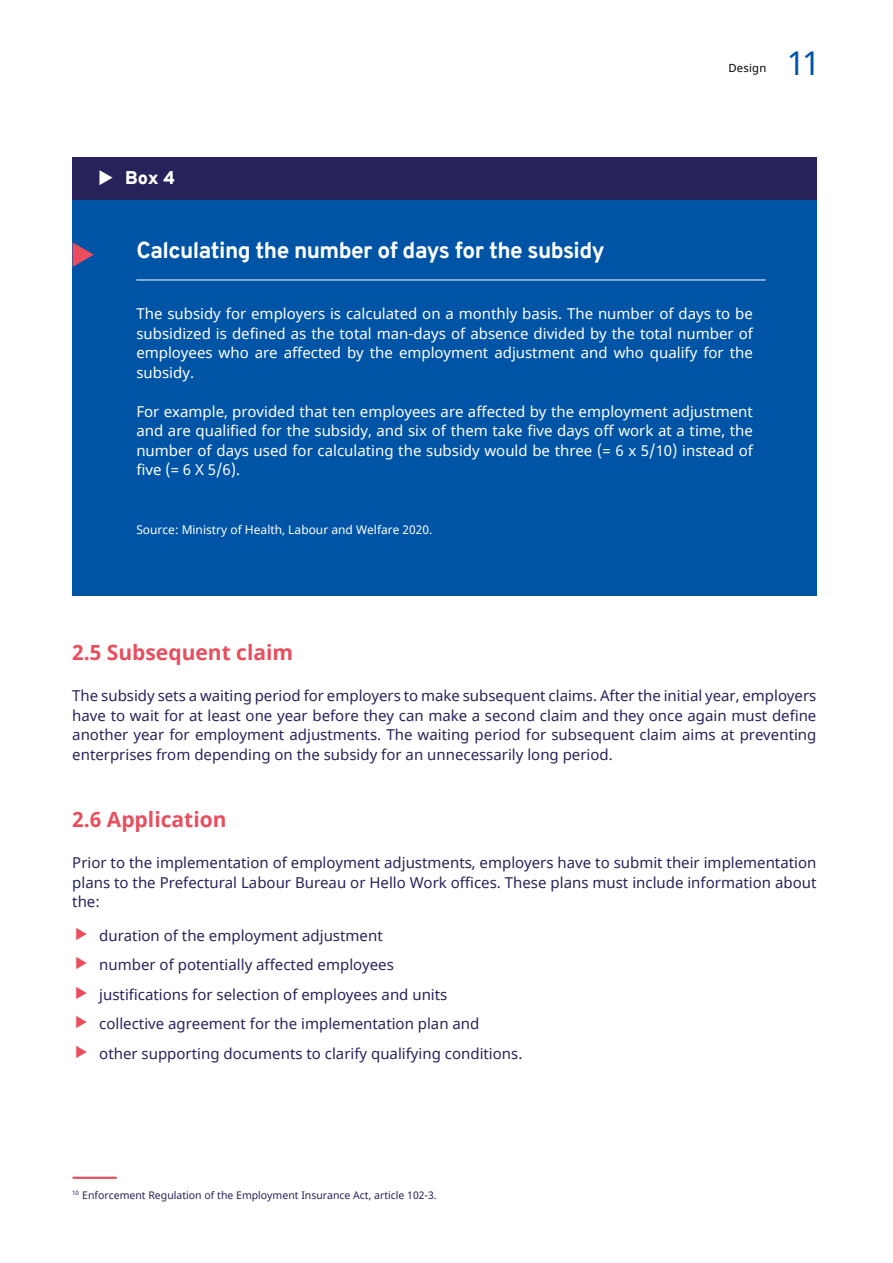
<style>
.page{position:relative;width:893px;height:1263px;background:#fff}
.page>*{position:absolute;margin:0;border:0;box-sizing:border-box;transform-origin:0 0}
.t1{font:33px "Noto Sans";color:#0054a6}
.t2{font:800 22.5px "Overpass";letter-spacing:-.025em;color:#fff}
.t3{font:700 21px "Noto Sans";color:#e84e5e}
.t4{font:900 18px "Overpass";color:#fff}
.t5{font:15px/19.5px "Noto Sans";color:#27235a;text-align:justify}
.t6{font:15px/19.5px "Noto Sans";color:#fff;text-align:justify}
.t7{font:12px "Noto Sans";color:#fff}
.t8{font:11.25px "Noto Sans";letter-spacing:.02em;color:#000}
.t9{font:10.5px "Noto Sans";color:#27235a}
</style>
<div class="page">
<div style="left:73px;top:200px;width:744px;height:395px;background:#0054a6"></div>
<div style="left:72px;top:157px;width:745px;height:43px;background:#27235a"></div>
<hr style="left:136px;top:280px;width:630px;height:1px;background:#fff">
<svg style="left:73px;top:242px;width:21px;height:25px"></svg>
<hr style="left:73px;top:1177px;width:43px;height:2px;background:#e84e5e">
<p class="t8" style="left:728px;top:60px;width:39px">Design</p>
<h1 class="t1" style="left:787px;top:40px;width:35px">11</h1>
<p class="t4" style="left:98px;top:165px;width:79px">◆ Box 4</p>
<h2 class="t2" style="left:136px;top:234px;width:470px">Calculating the number of days for the subsidy</h2>
<p class="t6" style="left:136px;top:305px;width:618px">The subsidy for employers is calculated on a monthly basis. The number of days to be subsidized is defined as the total man-days of absence divided by the total number of employees who are affected by the employment adjustment and who qualify for the subsidy.</p>
<p class="t6" style="left:136px;top:402px;width:618px">For example, provided that ten employees are affected by the employment adjustment and are qualified for the subsidy, and six of them take five days off work at a time, the number of days used for calculating the subsidy would be three (= 6 x 5/10) instead of five (= 6 X 5/6).</p>
<p class="t7" style="left:136px;top:521px;width:297px">Source: Ministry of Health, Labour and Welfare 2020.</p>
<h3 class="t3" style="left:72px;top:638px;width:222px">2.5 Subsequent claim</h3>
<p class="t5" style="left:72px;top:686px;width:746px">The subsidy sets a waiting period for employers to make subsequent claims. After the initial year, employers have to wait for at least one year before they can make a second claim and they once again must define another year for employment adjustments. The waiting period for subsequent claim aims at preventing enterprises from depending on the subsidy for an unnecessarily long period.</p>
<h3 class="t3" style="left:72px;top:805px;width:156px">2.6 Application</h3>
<p class="t5" style="left:72px;top:853px;width:746px">Prior to the implementation of employment adjustments, employers have to submit their implementation plans to the Prefectural Labour Bureau or Hello Work offices. These plans must include information about the:</p>
<p class="t5" style="left:99px;top:921px;width:425px;line-height:29.5px;text-align:left">duration of the employment adjustment<br>number of potentially affected employees<br>justifications for selection of employees and units<br>collective agreement for the implementation plan and<br>other supporting documents to clarify qualifying conditions.</p>
<p class="t9" style="left:72px;top:1187px;width:366px"><sup>10</sup> Enforcement Regulation of the Employment Insurance Act, article 102-3.</p>
</div>
